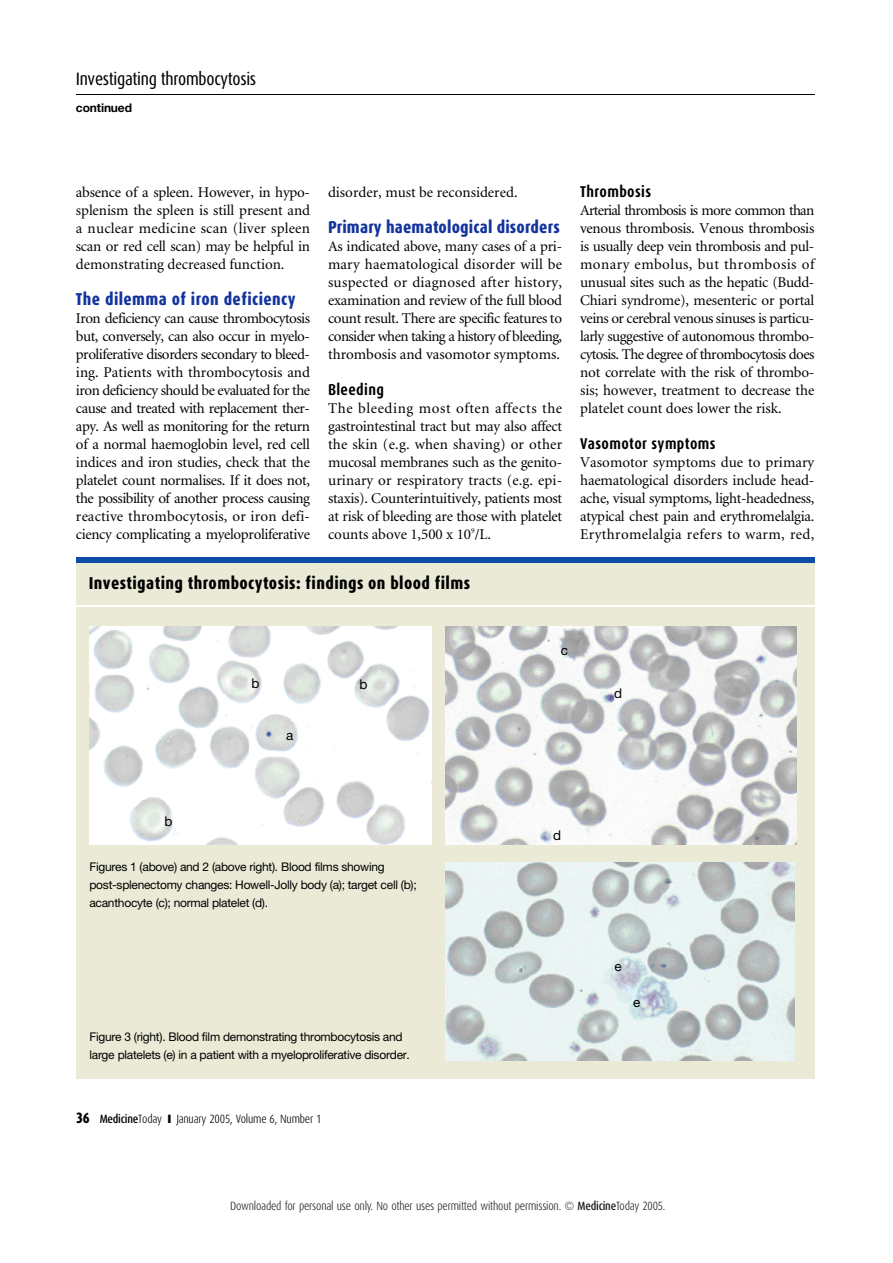
<style>
.page{position:relative;width:893px;height:1263px;background:#fff}
.page>*{position:absolute;margin:0;border:0;box-sizing:border-box;transform-origin:0 0}
.t1{font:18px "Dax Condensed";letter-spacing:-.02em;color:#000}
.t2{font:800 17.25px "Dax Condensed";letter-spacing:.015em;color:#13349d}
.t3{font:800 17.25px "Dax Condensed";letter-spacing:.02em;color:#000}
.t4{font:700 15.75px "Dax Condensed";letter-spacing:.025em;color:#000}
.t5{font:15px/18px "Minion";color:#000;text-align:justify}
.t6{font:13.5px "Helvetica Neue";color:#000}
.t7{font:12px/18px "Helvetica Neue";letter-spacing:-.025em;color:#000}
.t8{font:300 12px "Dax Condensed";letter-spacing:-.02em;color:#231f20}
.t9{font:300 12px "Dax Condensed";letter-spacing:-.015em;color:#000}
.t10{font:700 12px "Helvetica Neue";letter-spacing:-.005em;color:#000}
.s1{font-weight:800;font-size:15px}
.s2{font-weight:500}
</style>
<div class="page">
<hr style="left:76px;top:94px;width:738px;height:1px;background:#000">
<div style="left:76px;top:558px;width:738px;height:521px;background:#eaead7"></div>
<div style="left:76px;top:557px;width:738px;height:6px;background:#0d4da7"></div>
<img style="left:89px;top:626px;width:342px;height:219px">
<img style="left:445px;top:626px;width:351px;height:219px">
<img style="left:445px;top:863px;width:349px;height:197px">
<hr style="left:76px;top:606px;width:739px;height:1px;background:#fff">
<p class="t1" style="left:76px;top:71px;width:182px">Investigating thrombocytosis</p>
<p class="t10" style="left:76px;top:103px;width:58px">continued</p>
<p class="t5" style="left:76px;top:184px;width:236px">absence of a spleen. However, in hypo&shy;splenism the spleen is still present and a nuclear medicine scan (liver spleen scan or red cell scan) may be helpful in demonstrating decreased function.</p>
<p class="t2" style="left:76px;top:291px;width:221px">The dilemma of iron deficiency</p>
<p class="t5" style="left:76px;top:310px;width:236px">Iron deficiency can cause thrombocytosis but, conversely, can also occur in myelo&shy;proliferative disorders secondary to bleed&shy;ing. Patients with thrombocytosis and iron deficiency should be evaluated for the cause and treated with replacement ther&shy;apy. As well as monitoring for the return of a normal haemoglobin level, red cell indices and iron studies, check that the platelet count normalises. If it does not, the possibility of another process causing reactive thrombocytosis, or iron defi&shy;ciency complicating a myeloproliferative</p>
<p class="t5" style="left:328px;top:184px;width:191px">disorder, must be reconsidered.</p>
<p class="t2" style="left:328px;top:219px;width:233px">Primary haematological disorders</p>
<p class="t5" style="left:328px;top:238px;width:236px">As indicated above, many cases of a pri&shy;mary haematological disorder will be suspected or diagnosed after history, examination and review of the full blood count result. There are specific features to consider when taking a history of bleedin g , thrombosis and vasomotor symptoms.</p>
<p class="t4" style="left:328px;top:382px;width:57px">B le e d in g</p>
<p class="t5" style="left:328px;top:400px;width:236px">The bleeding most often affects the gastrointestinal tract but may also affect the skin (e.g. when shaving) or other mucosal membranes such as the genito&shy;urinary or respiratory tracts (e.g. epi&shy;staxis). Counterintuitively, patients most at risk of bleeding are those with platelet counts above 1,500 x 10<sup>9</sup>/L.</p>
<p class="t3" style="left:89px;top:576px;width:383px">Investigating thrombocytosis: findings on blood films</p>
<p class="t4" style="left:580px;top:184px;width:72px">T h ro m b o s is</p>
<p class="t5" style="left:580px;top:202px;width:236px">Arterial thrombosis is more common than venous thrombosis. Venous thrombosis is usually deep vein thrombosis and pul&shy;monary embolus, but thrombosis of unusual sites such as the hepatic (Budd-Chiari syndrome), mesenteric or portal veins or cerebral venous sinuses is particu&shy;la rly suggestive of autonomous thrombo&shy;c y to sis. The degree of thrombocytosis does not correlate with the risk of thrombo&shy;sis; however, treatment to decrease the platelet count does lower the risk.</p>
<p class="t4" style="left:580px;top:436px;width:137px">Vasomotor symptoms</p>
<p class="t5" style="left:580px;top:454px;width:236px">Vasomotor symptoms due to primary haematological disorders include head&shy;ache, visual symptoms, light-headedness, atypical chest pain and erythromelalgia.<br>Erythromelalgia refers to warm, red,</p>
<p class="t6" style="left:251px;top:678px;width:10px">b</p>
<p class="t6" style="left:359px;top:680px;width:10px">b</p>
<p class="t6" style="left:286px;top:730px;width:9px">a</p>
<p class="t6" style="left:560px;top:645px;width:9px">c</p>
<p class="t6" style="left:614px;top:688px;width:10px">d</p>
<p class="t6" style="left:164px;top:817px;width:10px">b</p>
<p class="t7" style="left:89px;top:859px;width:329px">Figures 1 (above) and 2 (above right). Blood films showing post-splenectomy changes: Howell-Jolly body (a); target cell (b); acanthocyte (c); normal platelet (d).</p>
<p class="t7" style="left:89px;top:1029px;width:322px">Figure 3 (right). Blood film demonstrating thrombocytosis and large platelets (e) in a patient with a myeloproliferative disorder.</p>
<p class="t9" style="left:76px;top:1114px;width:247px"><span class="s1">3 6</span> <span class="s2">M e d icin e</span>To d ay ❙ January 2005, Volume 6, Number 1</p>
<p class="t6" style="left:553px;top:831px;width:10px">d</p>
<p class="t6" style="left:614px;top:961px;width:9px">e</p>
<p class="t6" style="left:633px;top:997px;width:9px">e</p>
<p class="t8" style="left:230px;top:1201px;width:437px">Downloaded for personal use only. No other uses permitted without permission. © <span class="s2">Medicine</span>Today 2005.</p>
</div>
